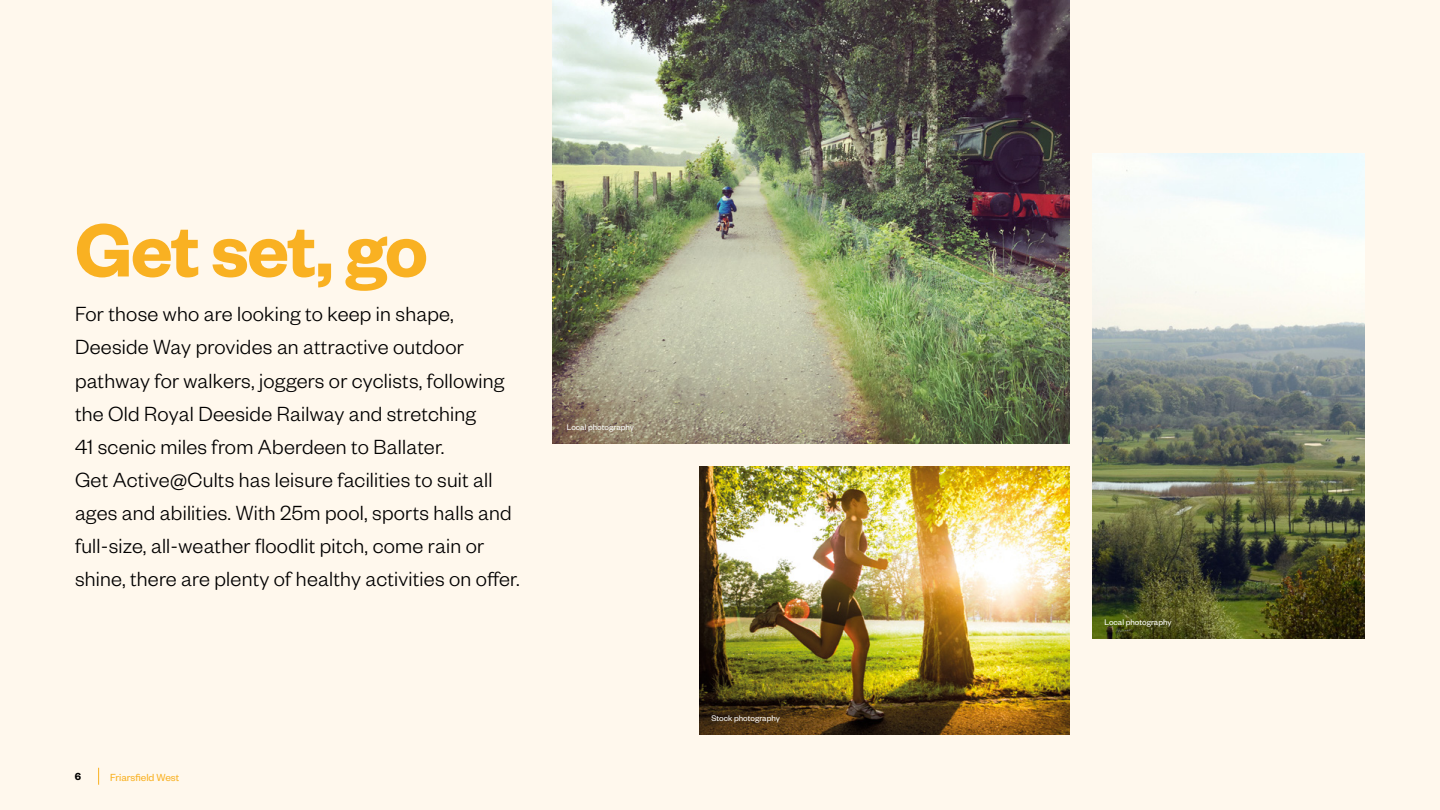
<style>
.page{position:relative;width:1440px;height:810px;background:#fff8ed}
.page>*{position:absolute;margin:0;border:0;box-sizing:border-box;transform-origin:0 0}
.t1{font:600 82.5px "Founders Grotesk";letter-spacing:-.02em;color:#f9b122}
.t2{font:300 22.5px/33px "Founders Grotesk";letter-spacing:.01em;color:#000}
.t3{font:11.25px "Founders Grotesk";color:#f9b122}
.t4{font:600 11.25px "Founders Grotesk";color:#000}
.t5{font:9px "Founders Grotesk";color:#fff}
</style>
<div class="page">
<svg style="left:98px;top:768px;width:1px;height:17px"></svg>
<img style="left:552px;top:0;width:518px;height:444px">
<img style="left:699px;top:466px;width:371px;height:269px">
<img style="left:1092px;top:154px;width:273px;height:484px">
<h1 class="t1" style="left:75px;top:198px;width:355px">Get set, go</h1>
<p class="t2" style="left:75px;top:297px;width:446px">For those who are looking to keep in shape, Deeside Way provides an attractive outdoor pathway for walkers, joggers or cyclists, following the Old Royal Deeside Railway and stretching<br>41 scenic miles from Aberdeen to Ballater.<br>Get Active@Cults has leisure facilities to suit all ages and abilities. With 25m pool, sports halls and full-size, all-weather floodlit pitch, come rain or shine, there are plenty of healthy activities on offer.</p>
<p class="t5" style="left:567px;top:422px;width:69px">Local photography</p>
<p class="t4" style="left:75px;top:770px;width:8px">6</p>
<p class="t3" style="left:110px;top:770px;width:71px">Friarsfield West</p>
<p class="t5" style="left:711px;top:713px;width:70px">Stock photography</p>
<p class="t5" style="left:1104px;top:617px;width:69px">Local photography</p>
</div>
